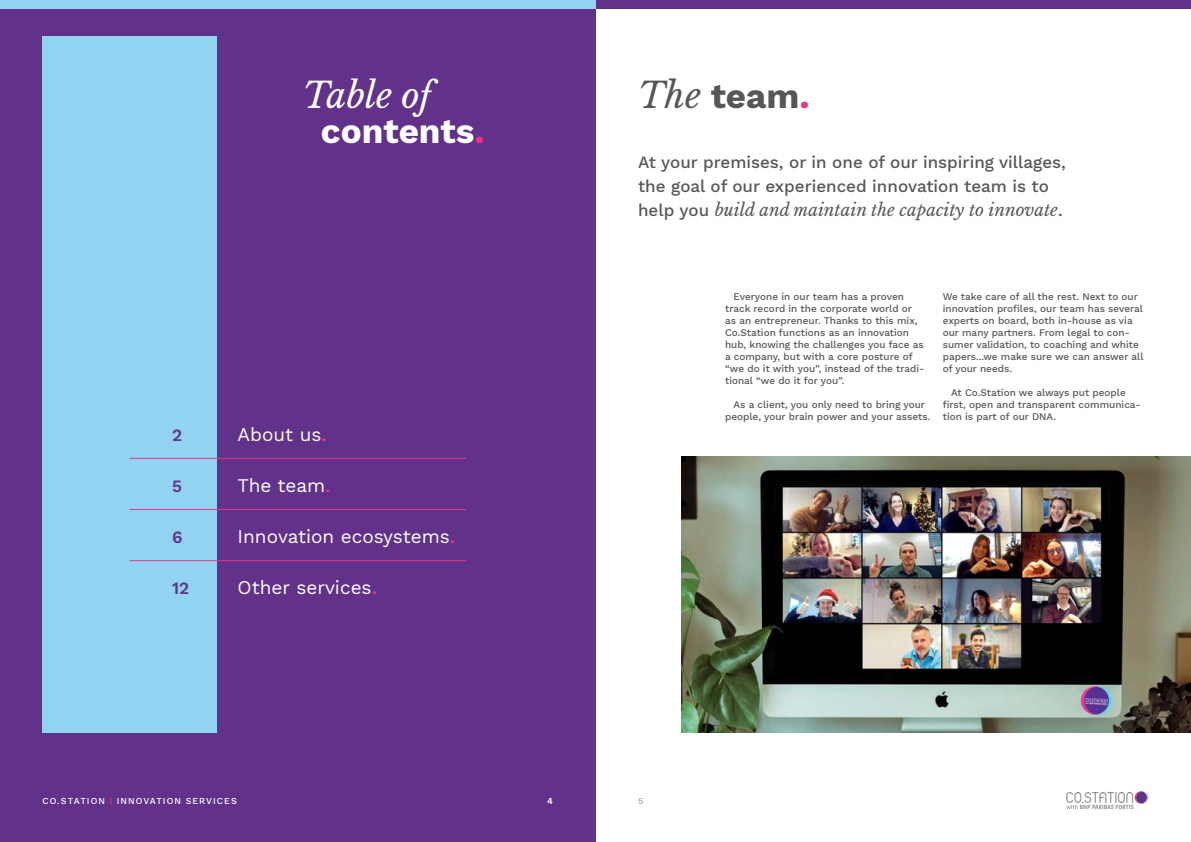
<style>
.page{position:relative;width:1191px;height:842px;background:#fff}
.page>*{position:absolute;margin:0;border:0;box-sizing:border-box;transform-origin:0 0}
.t1{font:italic 35px "Libre Baskerville";color:#fff}
.t2{font:700 35px "Work Sans";color:#fff}
.t3{font:700 35px "Work Sans";color:#575756}
.t4{font:19px "Work Sans";color:#fff}
.t5{font:500 17px/24px "Work Sans";color:#575756}
.t6{font:italic 17px "Libre Baskerville";color:#575756}
.t7{font:600 17px "Work Sans";color:#62328a}
.t8{font:500 10px/12px "Work Sans";color:#575756}
.t9{font:500 9px "Work Sans";letter-spacing:.11em;color:#fff}
.t10{font:600 9px "Work Sans";color:#fff}
.t11{font:600 9px "Work Sans";color:#b3b2b2}
.s1{color:#62328a}
.s2{font-family:"Libre Baskerville";font-weight:400;font-style:italic}
.s3{color:#e8348b}
.s4{font-family:"Work Sans";font-weight:500;font-style:normal}
.s5{font-weight:600;color:#e8348b}
.s6{font-weight:600;font-size:17px;color:#e8348b}
</style>
<div class="page">
<div style="left:0;top:0;width:595px;height:842px;background:#62328a"></div>
<div style="left:43px;top:36px;width:174px;height:696px;background:#91d3f0"></div>
<img style="left:681px;top:456px;width:510px;height:276px">
<hr style="left:130px;top:458px;width:336px;height:1px;background:#e8348b">
<hr style="left:130px;top:509px;width:336px;height:1px;background:#e8348b">
<hr style="left:130px;top:560px;width:336px;height:1px;background:#e8348b">
<div style="left:595px;top:0;width:596px;height:9px;background:#62328a"></div>
<svg style="left:1066px;top:791px;width:82px;height:18px"></svg>
<div style="left:0;top:0;width:298px;height:9px;background:#91d3f0"></div>
<div style="left:298px;top:0;width:148px;height:9px;background:#91d3f0"></div>
<div style="left:446px;top:0;width:149px;height:9px;background:#91d3f0"></div>
<h1 class="t1" style="left:303px;top:74px;width:185px">Table of<span class="s1">......</span></h1>
<h1 class="t3" style="left:638px;top:70px;width:173px"><span class="s2">The</span> team<span class="s3">.</span></h1>
<h1 class="t2" style="left:321px;top:105px;width:165px">contents<span class="s3">.</span></h1>
<h3 class="t5" style="left:638px;top:150px;width:429px">At your premises, or in one of our inspiring villages, the goal of our experienced innovation team is to</h3>
<h3 class="t6" style="left:638px;top:200px;width:426px"><span class="s4">help you</span> build and maintain the capacity to innovate<span class="s4">.</span></h3>
<h3 class="t7" style="left:172px;top:422px;width:12px">2</h3>
<h2 class="t4" style="left:238px;top:420px;width:91px">About us<span class="s5">.</span></h2>
<h3 class="t7" style="left:172px;top:473px;width:11px">5</h3>
<h2 class="t4" style="left:238px;top:471px;width:94px">The team<span class="s6">.</span></h2>
<h3 class="t7" style="left:172px;top:524px;width:12px">6</h3>
<h2 class="t4" style="left:238px;top:522px;width:219px">Innovation ecosystems<span class="s5">.</span></h2>
<h3 class="t7" style="left:172px;top:576px;width:19px">12</h3>
<h2 class="t4" style="left:238px;top:573px;width:141px">Other services<span class="s5">.</span></h2>
<p class="t9" style="left:43px;top:794px;width:196px">CO.STATION <span class="s3">|</span> INNOVATION SERVICES</p>
<p class="t10" style="left:547px;top:794px;width:7px">4</p>
<p class="t11" style="left:638px;top:794px;width:7px">5</p>
<p class="t8" style="left:725px;top:290px;width:201px;text-indent:8px">Everyone in our team has a proven track record in the corporate world or as an entrepreneur. Thanks to this mix, Co.Station functions as an innovation hub, knowing the challenges you face as a company, but with a core posture of “we do it with you”, instead of the tradi&shy;tional “we do it for you”.</p>
<p class="t8" style="left:725px;top:398px;width:207px;text-align:center">As a client, you only need to bring your people, your brain power and your assets.</p>
<p class="t8" style="left:942px;top:290px;width:202px">We take care of all the rest. Next to our innovation profiles, our team has several experts on board, both in-house as via our many partners. From legal to con&shy;sumer validation, to coaching and white papers...we make sure we can answer all of your needs.</p>
<p class="t8" style="left:942px;top:386px;width:199px;text-indent:8px">At Co.Station we always put people first, open and transparent communica&shy;tion is part of our DNA.</p>
</div>
